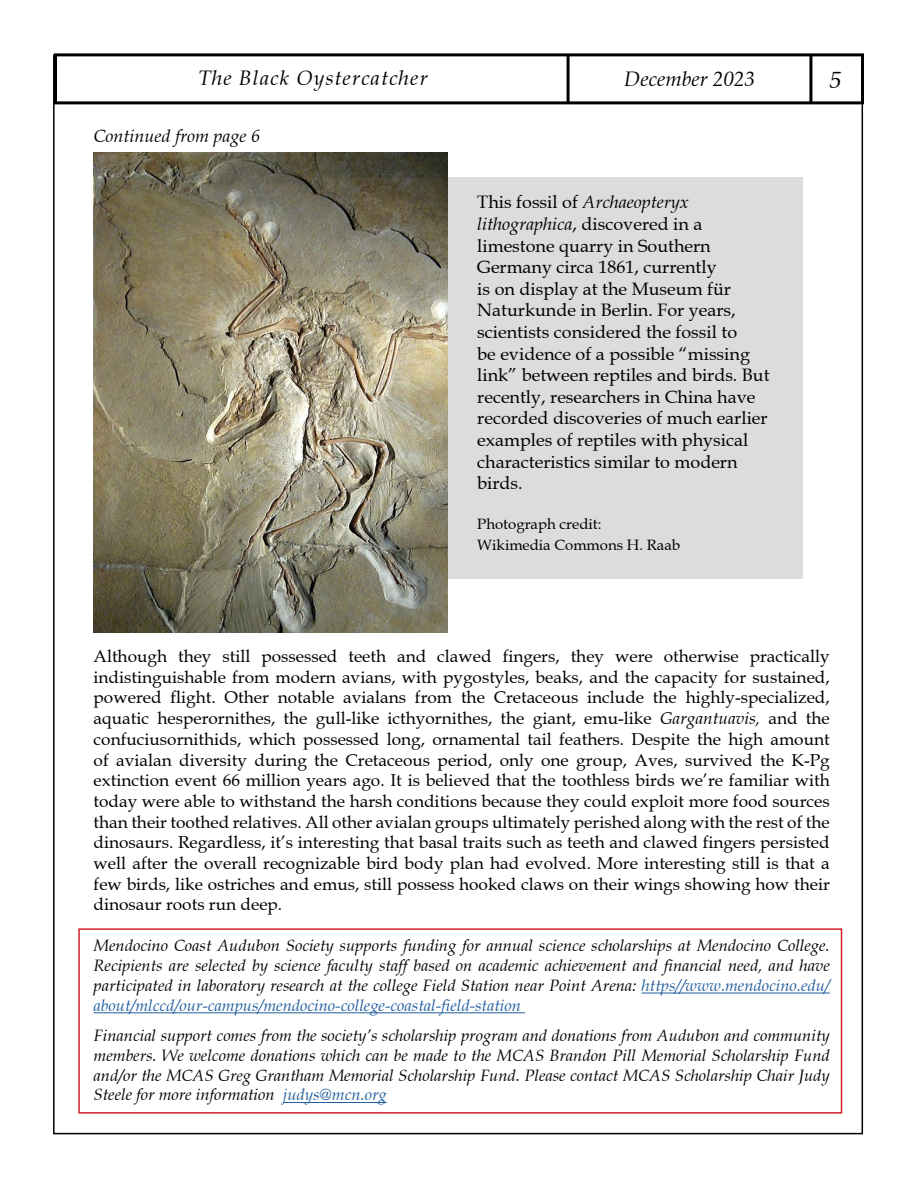
<style>
.page{position:relative;width:918px;height:1188px;background:#fff}
.page>*{position:absolute;margin:0;border:0;box-sizing:border-box;transform-origin:0 0}
.t1{font:italic 24px "Book Antiqua";color:#000}
.t2{font:italic 21px "Book Antiqua";letter-spacing:.05em;color:#000}
.t3{font:italic 21px "Book Antiqua";color:#000}
.t4{font:18px/21.6px "Book Antiqua";color:#000}
.t5{font:italic 18px "Book Antiqua";color:#000}
.t6{font:17.25px/20.7px "Book Antiqua";color:#000;text-align:justify}
.t7{font:italic 16.5px/19.8px "Book Antiqua";color:#000;text-align:justify}
.t8{font:15px/21.6px "Book Antiqua";color:#000}
.s1{font-style:italic}
.s2{color:#215e9e}
</style>
<div class="page">
<div style="left:78px;top:928px;width:764px;height:186px;border:2px solid #d2232a"></div>
<div style="left:369px;top:177px;width:434px;height:402px;background:#dcdcdc"></div>
<div style="left:54px;top:53px;width:810px;height:51px;border:3px solid #000"></div>
<hr style="left:809px;top:56px;width:3px;height:48px;background:#000">
<hr style="left:567px;top:56px;width:3px;height:48px;background:#000">
<img style="left:93px;top:152px;width:355px;height:481px">
<hr style="left:642px;top:993px;width:188px;height:1px;background:#215e9e">
<hr style="left:94px;top:1012px;width:431px;height:1px;background:#215e9e">
<hr style="left:283px;top:1102px;width:104px;height:1px;background:#215e9e">
<p class="t2" style="left:198px;top:65px;width:231px">The Black Oystercatcher</p>
<p class="t3" style="left:624px;top:66px;width:132px">December 2023</p>
<h1 class="t1" style="left:830px;top:66px;width:13px">5</h1>
<p class="t5" style="left:94px;top:125px;width:168px">Continued from page 6</p>
<p class="t4" style="left:477px;top:191px;width:294px">This fossil of <span class="s1">Archaeopteryx lithographica</span>, discovered in a limestone quarry in Southern<br>Germany circa 1861, currently<br>is on display at the Museum für<br>Naturkunde in Berlin. For years, scientists considered the fossil to<br>be evidence of a possible “missing link” between reptiles and birds. But recently, researchers in China have recorded discoveries of much earlier examples of reptiles with physical characteristics similar to modern birds.</p>
<p class="t8" style="left:477px;top:513px;width:204px">Photograph credit:<br>Wikimedia Commons H. Raab</p>
<p class="t6" style="left:94px;top:646px;width:738px">Although they still possessed teeth and clawed fingers, they were otherwise practically indistinguishable from modern avians, with pygostyles, beaks, and the capacity for sustained, powered flight. Other notable avialans from the Cretaceous include the highly-specialized, aquatic hesperornithes, the gull-like icthyornithes, the giant, emu-like <span class="s1">Gargantuavis,</span> and the confuciusornithids, which possessed long, ornamental tail feathers. Despite the high amount of avialan diversity during the Cretaceous period, only one group, Aves, survived the K-Pg extinction event 66 million years ago. It is believed that the toothless birds we’re familiar with today were able to withstand the harsh conditions because they could exploit more food sources than their toothed relatives. All other avialan groups ultimately perished along with the rest of the dinosaurs. Regardless, it’s interesting that basal traits such as teeth and clawed fingers persisted well after the overall recognizable bird body plan had evolved. More interesting still is that a few birds, like ostriches and emus, still possess hooked claws on their wings showing how their dinosaur roots run deep.</p>
<p class="t7" style="left:94px;top:936px;width:738px">Mendocino Coast Audubon Society supports funding for annual science scholarships at Mendocino College.<br>Recipients are selected by science faculty staff based on academic achievement and financial need, and have participated in laboratory research at the college Field Station near Point Arena: <span class="s2">https//www.mendocino.edu/ about/mlccd/our-campus/mendocino-college-coastal-field-station</span></p>
<p class="t7" style="left:94px;top:1026px;width:738px">Financial support comes from the society’s scholarship program and donations from Audubon and community members. We welcome donations which can be made to the MCAS Brandon Pill Memorial Scholarship Fund and/or the MCAS Greg Grantham Memorial Scholarship Fund. Please contact MCAS Scholarship Chair Judy Steele for more information <span class="s2">judys@mcn.org</span></p>
</div>
